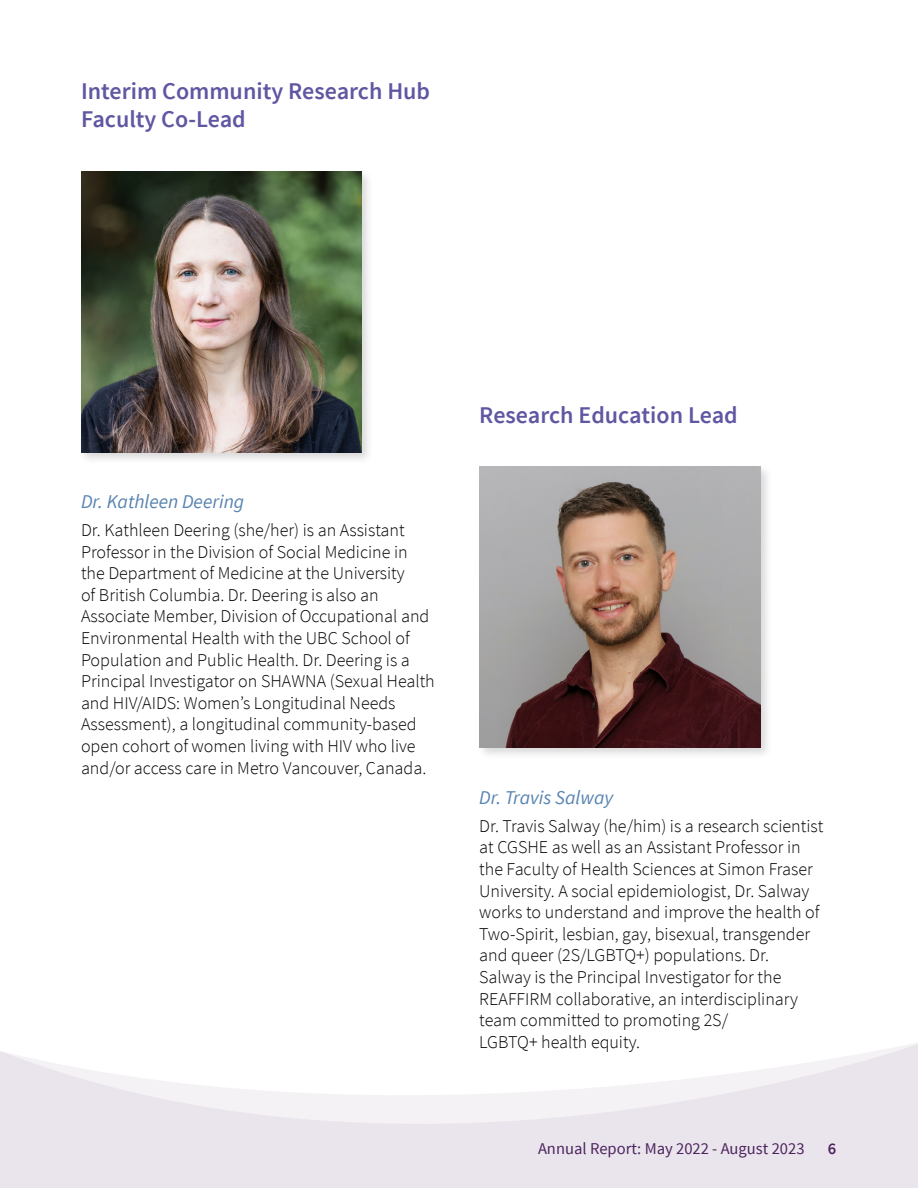
<style>
.page{position:relative;width:918px;height:1188px;background:#fff}
.page>*{position:absolute;margin:0;border:0;box-sizing:border-box;transform-origin:0 0}
.t1{font:600 24px/28.5px "Source Sans Pro";color:#6057a2}
.t2{font:italic 19.5px "Source Sans Pro";color:#5883b1}
.t3{font:300 18px/21.6px "Source Sans Pro";color:#000}
.t4{font:16.5px "Source Sans Pro";color:#4c235e}
.t5{font:600 16.5px "Source Sans Pro";color:#4c235e}
</style>
<div class="page">
<svg style="left:0;top:1043px;width:918px;height:145px;fill:#eae5ec"></svg>
<div style="left:78px;top:169px;width:296px;height:296px;background:#000;opacity:.15"></div>
<img style="left:81px;top:172px;width:281px;height:281px">
<div style="left:477px;top:464px;width:296px;height:296px;background:#000;opacity:.15"></div>
<img style="left:479px;top:467px;width:281px;height:281px">
<h1 class="t1" style="left:81px;top:77px;width:351px">Interim Community Research Hub<br>Faculty Co-Lead</h1>
<p class="t2" style="left:81px;top:489px;width:165px">Dr. Kathleen Deering</p>
<p class="t3" style="left:81px;top:519px;width:355px">Dr. Kathleen Deering (she/her) is an Assistant Professor in the Division of Social Medicine in the Department of Medicine at the University<br>of British Columbia. Dr. Deering is also an Associate Member, Division of Occupational and Environmental Health with the UBC School of Population and Public Health. Dr. Deering is a Principal Investigator on SHAWNA (Sexual Health and HIV/AIDS: Women’s Longitudinal Needs Assessment), a longitudinal community-based open cohort of women living with HIV who live and/or access care in Metro Vancouver, Canada.</p>
<h1 class="t1" style="left:479px;top:402px;width:260px">Research Education Lead</h1>
<p class="t2" style="left:479px;top:785px;width:136px">Dr. Travis Salway</p>
<p class="t3" style="left:479px;top:815px;width:346px">Dr. Travis Salway (he/him) is a research scientist at CGSHE as well as an Assistant Professor in the Faculty of Health Sciences at Simon Fraser University. A social epidemiologist, Dr. Salway works to understand and improve the health of Two-Spirit, lesbian, gay, bisexual, transgender and queer (2S/LGBTQ+) populations. Dr.<br>Salway is the Principal Investigator for the REAFFIRM collaborative, an interdisciplinary team committed to promoting 2S/<br>LGBTQ+ health equity.</p>
<p class="t4" style="left:538px;top:1138px;width:268px">Annual Report: May 2022 - August 2023</p>
<p class="t5" style="left:828px;top:1138px;width:10px">6</p>
</div>
